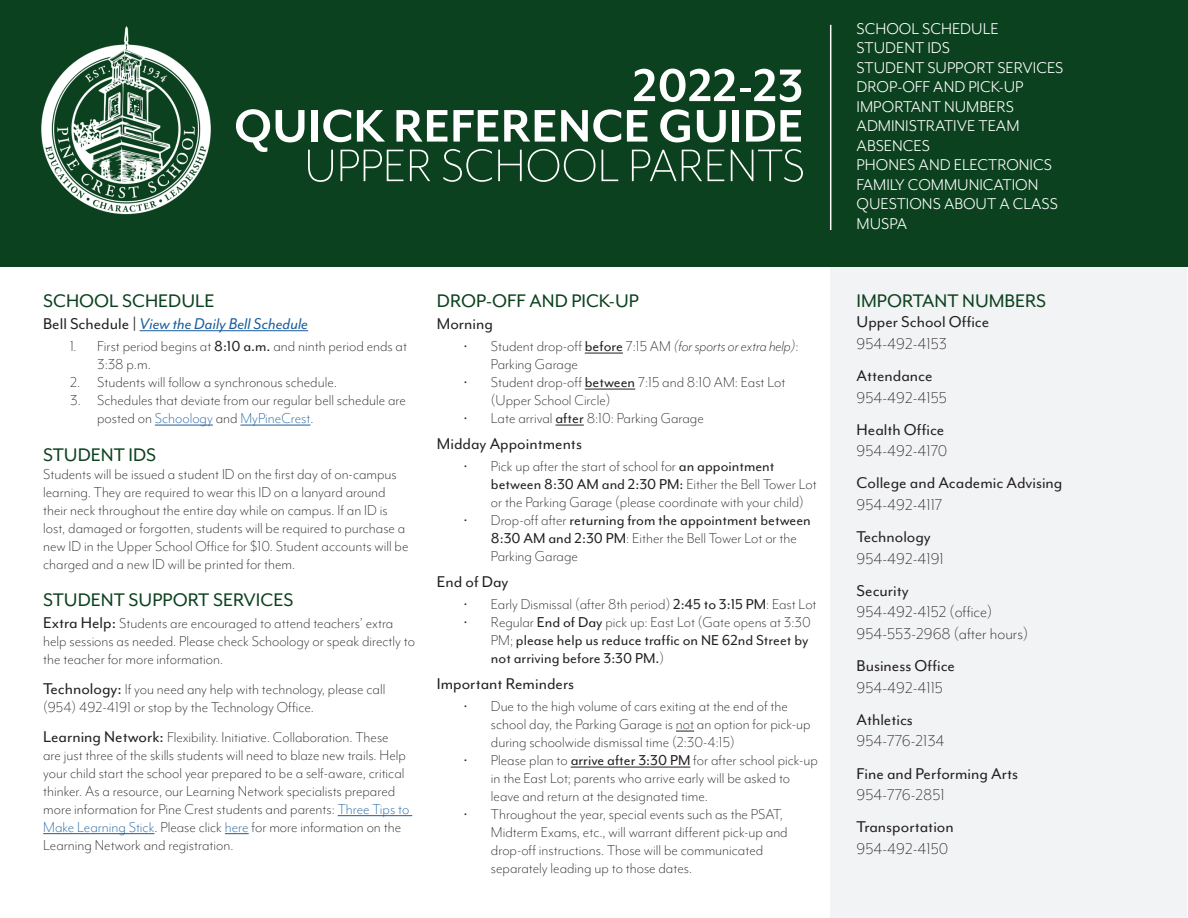
<style>
.page{position:relative;width:1188px;height:918px;background:#fff}
.page>*{position:absolute;margin:0;border:0;box-sizing:border-box;transform-origin:0 0}
.t1{font:700 52.5px/40.5px "Mr Eaves Mod OT";color:#fff;text-align:right}
.t2{font:300 52.5px "Mr Eaves Mod OT";color:#fff}
.t3{font:21px "Mr Eaves Mod OT";color:#0b411e}
.t4{font:18px "Mr Eaves Mod OT";color:#231f20}
.t5{font:18px/19.5px "Mr Eaves Mod OT";color:#fff}
.t6{font:300 18px/21.6px "Mr Eaves Mod OT";color:#231f20}
.t7{font:italic 18px "Mr Eaves Mod OT";color:#175d9e}
.t8{font:300 16.5px/18px "Mr Eaves Mod OT";color:#231f20}
.t9{font:16.5px/18px "Mr Eaves Mod OT";color:#231f20}
.s1{font-style:normal;color:#231f20}
.s2{font-weight:400}
.s3{color:#175d9e}
.s4{font-weight:400;font-size:18px}
.s5{font-style:italic}
.s6{font-weight:300}
</style>
<div class="page">
<div style="left:831px;top:267px;width:356px;height:650px;background:#f2f3f4"></div>
<div style="left:0;top:0;width:1188px;height:267px;background:#0b411e"></div>
<img style="left:41px;top:26px;width:170px;height:189px">
<hr style="left:830px;top:25px;width:1px;height:205px;background:#fff">
<hr style="left:140px;top:330px;width:168px;height:1px;background:#175d9e">
<hr style="left:155px;top:425px;width:58px;height:1px;background:#175d9e">
<hr style="left:240px;top:425px;width:70px;height:1px;background:#175d9e">
<hr style="left:338px;top:815px;width:74px;height:1px;background:#175d9e">
<hr style="left:43px;top:833px;width:111px;height:1px;background:#175d9e">
<svg style="left:225px;top:833px;width:24px;height:1px"></svg>
<hr style="left:585px;top:353px;width:38px;height:1px;background:#231f20">
<hr style="left:585px;top:389px;width:50px;height:1px;background:#231f20">
<svg style="left:555px;top:425px;width:29px;height:1px"></svg>
<svg style="left:676px;top:731px;width:18px;height:1px"></svg>
<hr style="left:571px;top:767px;width:119px;height:1px;background:#231f20">
<h1 class="t1" style="left:234px;top:66px;width:571px">2022-23<br>QUICK REFERENCE GUIDE</h1>
<h1 class="t2" style="left:304px;top:137px;width:502px">UPPER SCHOOL PARENTS</h1>
<p class="t3" style="left:43px;top:290px;width:173px">SCHOOL SCHEDULE</p>
<p class="t7" style="left:43px;top:314px;width:266px"><span class="s1">Bell Schedule |</span> View the Daily Bell Schedule</p>
<p class="t8" style="left:97px;top:338px;width:311px;text-indent:-27px">1. First period begins at <span class="s2">8:10 a.m.</span> and ninth period ends at<br>3:38 p.m.</p>
<p class="t8" style="left:70px;top:374px;width:268px">2. Students will follow a synchronous schedule.</p>
<p class="t8" style="left:97px;top:392px;width:310px;text-indent:-27px">3. Schedules that deviate from our regular bell schedule are posted on <span class="s3">Schoology</span> and <span class="s3">MyPineCrest</span>.</p>
<p class="t3" style="left:43px;top:443px;width:115px">STUDENT IDS</p>
<p class="t8" style="left:43px;top:465px;width:367px">Students will be issued a student ID on the first day of on-campus learning. They are required to wear this ID on a lanyard around their neck throughout the entire day while on campus. If an ID is lost, damaged or forgotten, students will be required to purchase a new ID in the Upper School Office for $10. Student accounts will be charged and a new ID will be printed for them.</p>
<p class="t3" style="left:43px;top:589px;width:252px">STUDENT SUPPORT SERVICES</p>
<p class="t8" style="left:43px;top:614px;width:373px"><span class="s4">Extra Help:</span> Students are encouraged to attend teachers’ extra help sessions as needed. Please check Schoology or speak directly to the teacher for more information.</p>
<p class="t8" style="left:43px;top:680px;width:344px"><span class="s4">Technology:</span> If you need any help with technology, please call (954) 492-4191 or stop by the Technology Office.</p>
<p class="t8" style="left:43px;top:728px;width:368px"><span class="s4">Learning Network:</span> Flexibility. Initiative. Collaboration. These are just three of the skills students will need to blaze new trails. Help your child start the school year prepared to be a self-aware, critical thinker. As a resource, our Learning Network specialists prepared more information for Pine Crest students and parents: <span class="s3">Three Tips to Make Learning Stick</span>. Please click <span class="s3">here</span> for more information on the Learning Network and registration.</p>
<p class="t3" style="left:437px;top:290px;width:203px">DROP-OFF AND PICK-UP</p>
<p class="t4" style="left:437px;top:314px;width:58px">Morning</p>
<p class="t8" style="left:491px;top:338px;width:309px;text-indent:-27px">• Student drop-off <span class="s2">before</span> 7:15 AM <span class="s5">(for sports or extra help)</span>:<br>Parking Garage</p>
<p class="t8" style="left:491px;top:374px;width:296px;text-indent:-27px">• Student drop-off <span class="s2">between</span> 7:15 and 8:10 AM: East Lot (Upper School Circle)</p>
<p class="t8" style="left:464px;top:410px;width:241px">• Late arrival <span class="s2">after</span> 8:10: Parking Garage</p>
<p class="t4" style="left:437px;top:434px;width:147px">Midday Appointments</p>
<p class="t8" style="left:491px;top:458px;width:327px;text-indent:-27px">• Pick up after the start of school for <span class="s2">an appointment between 8:30 AM and 2:30 PM:</span> Either the Bell Tower Lot or the Parking Garage (please coordinate with your child)</p>
<p class="t8" style="left:491px;top:512px;width:321px;text-indent:-27px">• Drop-off after <span class="s2">returning from the appointment between<br>8:30 AM and 2:30 PM</span>: Either the Bell Tower Lot or the<br>Parking Garage</p>
<p class="t4" style="left:437px;top:572px;width:73px">End of Day</p>
<p class="t8" style="left:464px;top:596px;width:354px">• Early Dismissal (after 8th period) <span class="s2">2:45 to 3:15 PM</span>: East Lot</p>
<p class="t9" style="left:491px;top:614px;width:321px;text-indent:-27px"><span class="s6">• Regular</span> End of Day <span class="s6">pick up: East Lot (Gate opens at 3:30<br>PM;</span> please help us reduce traffic on NE 62nd Street by not arriving before 3:30 PM.<span class="s6">)</span></p>
<p class="t4" style="left:437px;top:674px;width:139px">Important Reminders</p>
<p class="t8" style="left:491px;top:698px;width:321px;text-indent:-27px">• Due to the high volume of cars exiting at the end of the school day, the Parking Garage is not an option for pick-up during schoolwide dismissal time (2:30-4:15)</p>
<p class="t8" style="left:491px;top:752px;width:329px;text-indent:-27px">• Please plan to <span class="s2">arrive after 3:30 PM</span> for after school pick-up in the East Lot; parents who arrive early will be asked to leave and return at the designated time.</p>
<p class="t8" style="left:491px;top:806px;width:298px;text-indent:-27px">• Throughout the year, special events such as the PSAT, Midterm Exams, etc., will warrant different pick-up and drop-off instructions. Those will be communicated separately leading up to those dates.</p>
<p class="t5" style="left:857px;top:19px;width:208px">SCHOOL SCHEDULE<br>STUDENT IDS<br>STUDENT SUPPORT SERVICES<br>DROP-OFF AND PICK-UP<br>IMPORTANT NUMBERS<br>ADMINISTRATIVE TEAM<br>ABSENCES<br>PHONES AND ELECTRONICS<br>FAMILY COMMUNICATION<br>QUESTIONS ABOUT A CLASS<br>MUSPA</p>
<p class="t3" style="left:857px;top:290px;width:191px">IMPORTANT NUMBERS</p>
<p class="t4" style="left:857px;top:312px;width:134px">Upper School Office</p>
<p class="t6" style="left:857px;top:333px;width:92px">954-492-4153</p>
<p class="t4" style="left:857px;top:366px;width:78px">Attendance</p>
<p class="t6" style="left:857px;top:387px;width:92px">954-492-4155</p>
<p class="t4" style="left:857px;top:420px;width:89px">Health Office</p>
<p class="t6" style="left:857px;top:440px;width:92px">954-492-4170</p>
<p class="t4" style="left:857px;top:473px;width:207px">College and Academic Advising</p>
<p class="t6" style="left:857px;top:494px;width:87px">954-492-4117</p>
<p class="t4" style="left:857px;top:527px;width:76px">Technology</p>
<p class="t6" style="left:857px;top:548px;width:89px">954-492-4191</p>
<p class="t4" style="left:857px;top:581px;width:54px">Security</p>
<p class="t6" style="left:857px;top:601px;width:173px">954-492-4152 (office)<br>954-553-2968 (after hours)</p>
<p class="t4" style="left:857px;top:656px;width:100px">Business Office</p>
<p class="t6" style="left:857px;top:677px;width:88px">954-492-4115</p>
<p class="t4" style="left:857px;top:710px;width:58px">Athletics</p>
<p class="t6" style="left:857px;top:730px;width:90px">954-776-2134</p>
<p class="t4" style="left:857px;top:763px;width:163px">Fine and Performing Arts</p>
<p class="t6" style="left:857px;top:784px;width:90px">954-776-2851</p>
<p class="t4" style="left:857px;top:817px;width:99px">Transportation</p>
<p class="t6" style="left:857px;top:838px;width:93px">954-492-4150</p>
</div>
